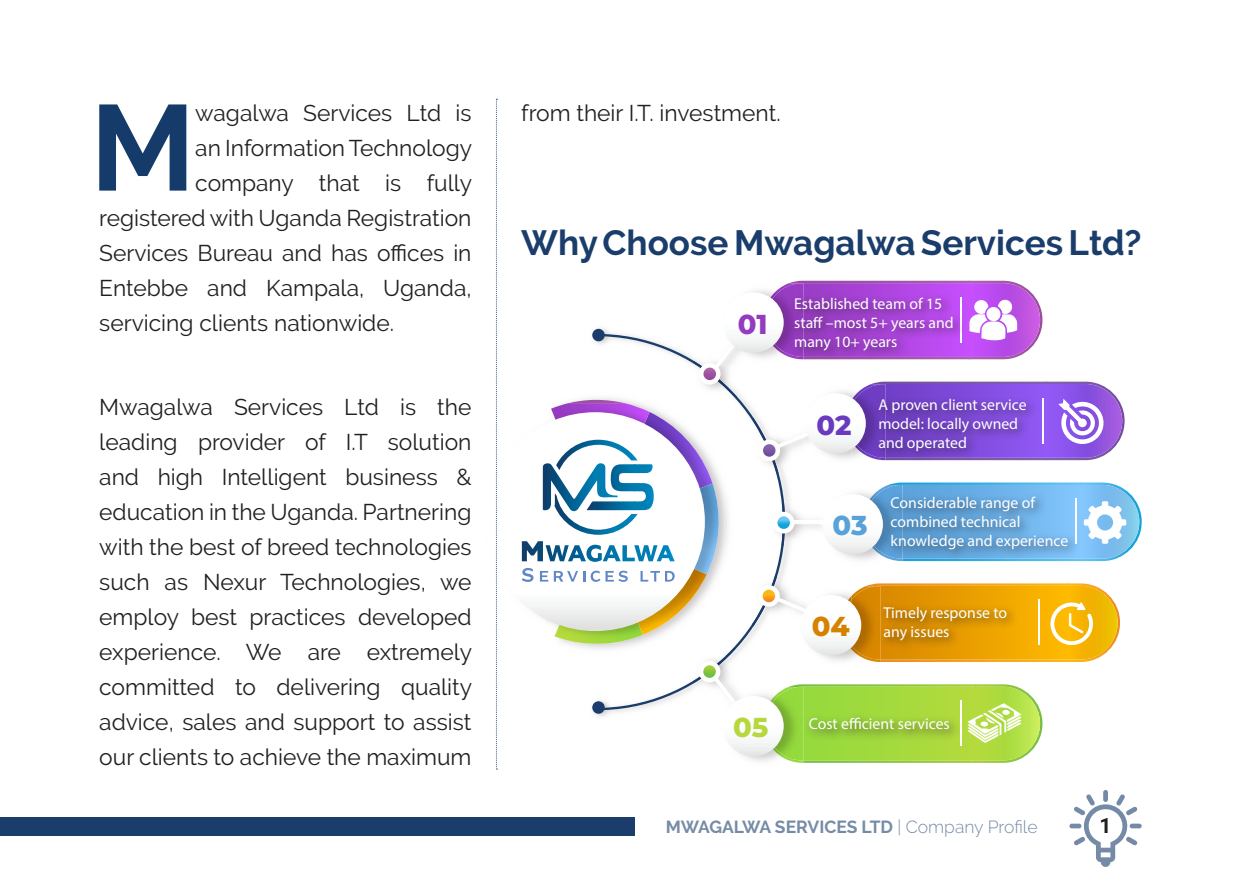
<style>
.page{position:relative;width:1241px;height:893px;background:#fff}
.page>*{position:absolute;margin:0;border:0;box-sizing:border-box;transform-origin:0 0}
.Default{font:700 121.27px "Raleway";color:#153b6a}
.Default-2{font:700 35px "Raleway";color:#1a3d6b}
.t1{font:800 27.3px "Montserrat";color:#b5d93d}
.t2{font:800 27.3px "Montserrat";color:#943bbf}
.t3{font:800 27.3px "Montserrat";color:#6b3bbf}
.t4{font:800 27.3px "Montserrat";color:#59a1d9}
.t5{font:800 27.3px "Montserrat";color:#d68200}
.Default-3{font:22.75px/35px "Raleway";color:#231f20;text-align:justify}
.t6{font:700 21px "Roboto";color:#231f20}
.t7{font:700 17.5px "Raleway";color:#1a3d6b}
.t8{font:15.75px/18.9px "Myriad Pro";color:#fff}
.s1{font-weight:300}
</style>
<div class="page">
<svg style="left:1069px;top:790px;width:72px;height:77px"></svg>
<div style="left:0;top:817px;width:634px;height:18px;background:#1a3d6b"></div>
<svg style="left:592px;top:329px;width:193px;height:385px"></svg>
<img style="left:693px;top:652px;width:73px;height:62px">
<img style="left:693px;top:656px;width:35px;height:28px">
<div style="left:698px;top:661px;width:22px;height:21px;background:#fff;border-radius:50%"></div>
<svg style="left:703px;top:665px;width:48px;height:49px"></svg>
<img style="left:765px;top:753px;width:13px;height:10px">
<img style="left:766px;top:687px;width:22px;height:73px">
<img style="left:751px;top:687px;width:15px;height:12px">
<img style="left:721px;top:687px;width:30px;height:27px">
<div style="left:723px;top:696px;width:60px;height:60px;background:linear-gradient(to bottom,#fff,#eeeff0);border-radius:30px"></div>
<img style="left:693px;top:329px;width:73px;height:68px">
<img style="left:693px;top:360px;width:44px;height:37px">
<div style="left:698px;top:363px;width:22px;height:22px;background:#fff;border-radius:50%"></div>
<svg style="left:703px;top:329px;width:48px;height:51px"></svg>
<img style="left:766px;top:359px;width:19px;height:6px">
<img style="left:763px;top:290px;width:22px;height:69px">
<img style="left:766px;top:283px;width:22px;height:74px">
<img style="left:721px;top:350px;width:45px;height:15px">
<img style="left:721px;top:329px;width:30px;height:34px">
<div style="left:723px;top:292px;width:60px;height:61px;background:linear-gradient(to bottom,#fff,#eef0ef);border-radius:30px"></div>
<img style="left:752px;top:412px;width:39px;height:62px">
<img style="left:752px;top:417px;width:26px;height:57px">
<div style="left:758px;top:440px;width:22px;height:21px;background:#fff;border-radius:50%"></div>
<svg style="left:762px;top:421px;width:41px;height:36px"></svg>
<img style="left:834px;top:391px;width:12px;height:4px">
<img style="left:848px;top:384px;width:22px;height:74px">
<img style="left:803px;top:438px;width:48px;height:21px">
<div style="left:805px;top:393px;width:60px;height:61px;background:linear-gradient(to bottom,#fff,#eeefef);border-radius:30px"></div>
<img style="left:767px;top:503px;width:53px;height:43px">
<img style="left:781px;top:503px;width:4px;height:43px">
<hr style="left:780px;top:521px;width:69px;height:3px;background:#fff">
<div style="left:772px;top:512px;width:22px;height:21px;background:#fff;border-radius:50%"></div>
<svg style="left:777px;top:516px;width:12px;height:13px"></svg>
<img style="left:865px;top:485px;width:23px;height:74px">
<div style="left:822px;top:494px;width:60px;height:61px;background:linear-gradient(to bottom,#fff,#edefef);border-radius:30px"></div>
<img style="left:752px;top:576px;width:37px;height:61px">
<img style="left:752px;top:576px;width:25px;height:52px">
<div style="left:758px;top:585px;width:21px;height:22px;background:#fff;border-radius:50%"></div>
<svg style="left:762px;top:590px;width:36px;height:35px"></svg>
<img style="left:843px;top:651px;width:12px;height:11px">
<img style="left:846px;top:586px;width:19px;height:74px">
<img style="left:798px;top:586px;width:53px;height:20px">
<img style="left:840px;top:596px;width:11px;height:4px">
<img style="left:798px;top:606px;width:8px;height:10px">
<div style="left:800px;top:595px;width:61px;height:60px;background:linear-gradient(to bottom,#fff,#eef0f0);border-radius:30px"></div>
<img style="left:566px;top:391px;width:163px;height:265px">
<img style="left:729px;top:397px;width:5px;height:255px">
<img style="left:693px;top:652px;width:41px;height:4px">
<svg style="left:725px;top:652px;width:8px;height:4px"></svg>
<img style="left:693px;top:391px;width:35px;height:6px">
<svg style="left:728px;top:391px;width:6px;height:6px"></svg>
<svg style="left:568px;top:400px;width:56px;height:3px"></svg>
<svg style="left:585px;top:643px;width:22px;height:1px"></svg>
<img style="left:642px;top:403px;width:82px;height:240px">
<img style="left:649px;top:412px;width:63px;height:71px">
<img style="left:697px;top:483px;width:23px;height:91px">
<img style="left:551px;top:403px;width:98px;height:23px">
<img style="left:554px;top:623px;width:88px;height:20px">
<img style="left:600px;top:529px;width:106px;height:106px">
<svg style="left:486px;top:412px;width:218px;height:219px"></svg>
<svg style="left:522px;top:541px;width:152px;height:21px"></svg>
<svg style="left:522px;top:568px;width:11px;height:14px"></svg>
<svg style="left:540px;top:571px;width:87px;height:11px"></svg>
<svg style="left:640px;top:571px;width:34px;height:11px"></svg>
<svg style="left:542px;top:440px;width:111px;height:95px"></svg>
<div style="left:789px;top:292px;width:176px;height:70px;background:#231f20;opacity:.75"></div>
<div style="left:873px;top:394px;width:165px;height:69px;background:#231f20;opacity:.75"></div>
<svg style="left:870px;top:382px;width:254px;height:78px;background:#8859d4"></svg>
<svg style="left:888px;top:482px;width:253px;height:79px;background:#74b2e0"></svg>
<svg style="left:865px;top:583px;width:254px;height:79px;background:#e8a514"></svg>
<svg style="left:788px;top:281px;width:254px;height:78px;background:#b058d6"></svg>
<svg style="left:788px;top:684px;width:254px;height:79px;background:#a9d94e"></svg>
<svg style="left:496px;top:99px;width:1px;height:670px"></svg>
<p class="Default" style="left:90px;top:79px;width:106px">M</p>
<p class="Default-3" style="left:195px;top:95px;width:278px">wagalwa Services Ltd is</p>
<p class="Default-3" style="left:195px;top:130px;width:278px">an Information Technology</p>
<p class="Default-3" style="left:195px;top:165px;width:278px">company that is fully</p>
<p class="Default-3" style="left:99px;top:200px;width:374px">registered with Uganda Registration</p>
<p class="Default-3" style="left:99px;top:235px;width:374px">Services Bureau and has offices in</p>
<p class="Default-3" style="left:99px;top:270px;width:374px">Entebbe and Kampala, Uganda,</p>
<p class="Default-3" style="left:99px;top:305px;width:296px">servicing clients nationwide.</p>
<p class="Default-3" style="left:99px;top:390px;width:374px">Mwagalwa Services Ltd is the leading provider of I.T solution and high Intelligent business &amp; education in the Uganda. Partnering with the best of breed technologies such as Nexur Technologies, we employ best practices developed experience. We are extremely committed to delivering quality advice, sales and support to assist our clients to achieve the maximum</p>
<p class="Default-3" style="left:521px;top:95px;width:261px">from their I.T. investment.</p>
<p class="Default-2" style="left:521px;top:223px;width:622px">Why Choose Mwagalwa Services Ltd?</p>
<p class="t8" style="left:794px;top:294px;width:161px">Established team of 15 staff –most 5+ years and many 10+ years</p>
<p class="t2" style="left:737px;top:306px;width:31px">01</p>
<p class="t1" style="left:733px;top:709px;width:37px">05</p>
<p class="t3" style="left:816px;top:407px;width:37px">02</p>
<p class="t8" style="left:878px;top:395px;width:150px">A proven client service model: locally owned and operated</p>
<p class="t4" style="left:832px;top:508px;width:37px">03</p>
<p class="t8" style="left:890px;top:493px;width:179px">Considerable range of combined technical knowledge and experience</p>
<p class="t5" style="left:811px;top:608px;width:39px">04</p>
<p class="t8" style="left:883px;top:603px;width:125px">Timely response to any issues</p>
<p class="t8" style="left:808px;top:714px;width:143px">Cost efficient services</p>
<p class="t7" style="left:665px;top:817px;width:373px">MWAGALWA SERVICES LTD <span class="s1">| Company Profile</span></p>
<p class="t6" style="left:1099px;top:811px;width:14px">1</p>
</div>
